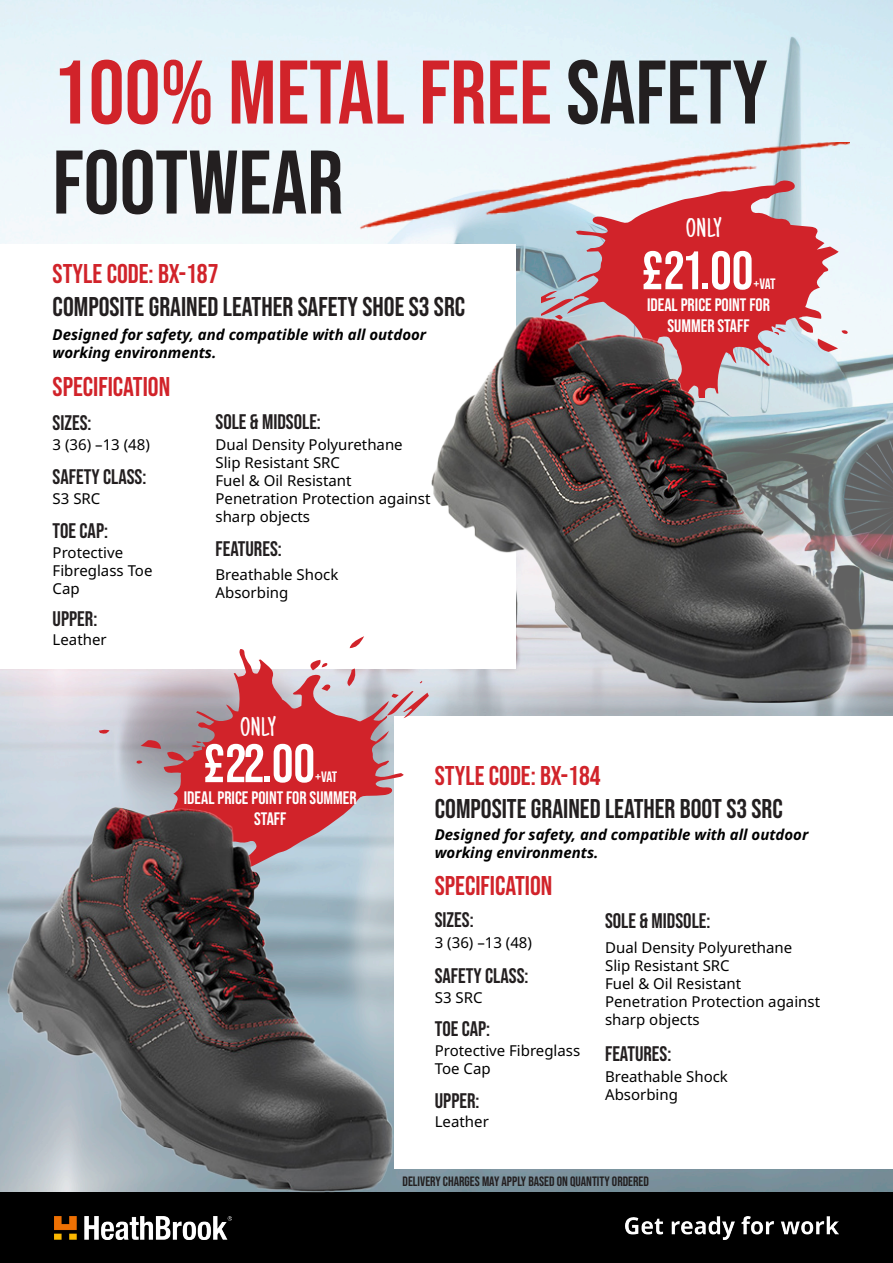
<style>
.page{position:relative;width:893px;height:1263px;background:#fff}
.page>*{position:absolute;margin:0;border:0;box-sizing:border-box;transform-origin:0 0}
.t1{font:90px/90px "Bebas Neue";color:#231f20}
.t2{font:54px "Bebas Neue";letter-spacing:-.03em;color:#fff}
.t3{font:27px "Bebas Neue";color:#231f20}
.t4{font:27px "Bebas Neue";color:#d1232a}
.t5{font:27px "Just Another Hand";color:#fff}
.t6{font:21px "Bebas Neue";color:#231f20}
.t7{font:18px/21.6px "Bebas Neue";color:#fff;text-align:center}
.t8{font:15px/18px "Noto Sans";color:#000}
.t9{font:italic 700 15px/18px "Noto Sans";color:#000}
.t10{font:15px "Bebas Neue";letter-spacing:-.035em;color:#fff}
.t11{font:13.5px "Bebas Neue";color:#231f20}
.s1{color:#d1232a}
</style>
<div class="page">
<img style="left:0;top:0;width:893px;height:1193px">
<div style="left:394px;top:716px;width:499px;height:453px;background:#fff"></div>
<div style="left:0;top:244px;width:516px;height:425px;background:#fff"></div>
<div style="left:0;top:1193px;width:893px;height:70px;background:#000"></div>
<img style="left:54px;top:1216px;width:178px;height:23px">
<img style="left:626px;top:1216px;width:213px;height:23px">
<svg style="left:541px;top:180px;width:319px;height:96px;background:#cd5c64"></svg>
<img style="left:359px;top:143px;width:491px;height:86px">
<svg style="left:91px;top:649px;width:387px;height:94px"></svg>
<img style="left:348px;top:276px;width:529px;height:434px">
<img style="left:0;top:743px;width:417px;height:450px">
<p class="t1" style="left:53px;top:46px;width:717px"><span class="s1">100% METAL FREE</span> SAFETY<br>FOOTWEAR</p>
<p class="t4" style="left:53px;top:258px;width:167px">STYLE CODE: BX-187</p>
<p class="t3" style="left:53px;top:291px;width:414px">COMPOSITE GRAINED LEATHER SAFETY SHOE S3 SRC</p>
<p class="t9" style="left:53px;top:325px;width:375px">Designed for safety, and compatible with all outdoor working environments.</p>
<p class="t4" style="left:53px;top:371px;width:119px">SPECIFICATION</p>
<p class="t6" style="left:53px;top:411px;width:40px">SIZES:</p>
<p class="t8" style="left:53px;top:436px;width:99px">3 (36) –13 (48)</p>
<p class="t6" style="left:53px;top:464px;width:95px">SAFETY CLASS:</p>
<p class="t8" style="left:53px;top:490px;width:49px">S3 SRC</p>
<p class="t6" style="left:53px;top:519px;width:57px">TOE CAP:</p>
<p class="t8" style="left:53px;top:544px;width:101px">Protective<br>Fibreglass Toe<br>Cap</p>
<p class="t6" style="left:216px;top:410px;width:107px">SOLE &amp; MIDSOLE:</p>
<p class="t8" style="left:216px;top:436px;width:189px">Dual Density Polyurethane</p>
<p class="t8" style="left:216px;top:454px;width:126px">Slip Resistant SRC</p>
<p class="t8" style="left:216px;top:472px;width:138px">Fuel &amp; Oil Resistant</p>
<p class="t8" style="left:216px;top:490px;width:216px">Penetration Protection against sharp objects</p>
<p class="t6" style="left:216px;top:537px;width:68px">FEATURES:</p>
<p class="t8" style="left:216px;top:566px;width:124px">Breathable Shock<br>Absorbing</p>
<p class="t6" style="left:53px;top:607px;width:46px">UPPER:</p>
<p class="t8" style="left:53px;top:631px;width:56px">Leather</p>
<p class="t5" style="left:240px;top:711px;width:37px">ONLY</p>
<p class="t5" style="left:686px;top:212px;width:37px">ONLY</p>
<p class="t2" style="left:642px;top:240px;width:113px">£21.00</p>
<p class="t10" style="left:753px;top:276px;width:24px">+VAT</p>
<p class="t7" style="left:647px;top:294px;width:124px">IDEAL PRICE POINT FOR</p>
<p class="t7" style="left:668px;top:315px;width:83px">SUMMER STAFF</p>
<p class="t2" style="left:203px;top:733px;width:113px">£22.00</p>
<p class="t10" style="left:315px;top:768px;width:24px">+VAT</p>
<p class="t7" style="left:184px;top:786px;width:174px">IDEAL PRICE POINT FOR SUMMER<br>STAFF</p>
<p class="t4" style="left:435px;top:760px;width:167px">STYLE CODE: BX-184</p>
<p class="t3" style="left:435px;top:793px;width:349px">COMPOSITE GRAINED LEATHER BOOT S3 SRC</p>
<p class="t9" style="left:435px;top:826px;width:375px">Designed for safety, and compatible with all outdoor working environments.</p>
<p class="t4" style="left:435px;top:870px;width:119px">SPECIFICATION</p>
<p class="t6" style="left:435px;top:908px;width:40px">SIZES:</p>
<p class="t8" style="left:435px;top:934px;width:99px">3 (36) –13 (48)</p>
<p class="t6" style="left:435px;top:964px;width:95px">SAFETY CLASS:</p>
<p class="t8" style="left:435px;top:989px;width:49px">S3 SRC</p>
<p class="t6" style="left:435px;top:1017px;width:57px">TOE CAP:</p>
<p class="t8" style="left:435px;top:1042px;width:147px">Protective Fibreglass<br>Toe Cap</p>
<p class="t6" style="left:605px;top:909px;width:107px">SOLE &amp; MIDSOLE:</p>
<p class="t8" style="left:605px;top:938px;width:189px">Dual Density Polyurethane</p>
<p class="t8" style="left:605px;top:956px;width:126px">Slip Resistant SRC</p>
<p class="t8" style="left:605px;top:974px;width:138px">Fuel &amp; Oil Resistant</p>
<p class="t8" style="left:605px;top:992px;width:216px">Penetration Protection against sharp objects</p>
<p class="t6" style="left:605px;top:1041px;width:68px">FEATURES:</p>
<p class="t8" style="left:605px;top:1067px;width:124px">Breathable Shock<br>Absorbing</p>
<p class="t6" style="left:435px;top:1089px;width:46px">UPPER:</p>
<p class="t8" style="left:435px;top:1113px;width:56px">Leather</p>
<p class="t11" style="left:403px;top:1173px;width:248px">DELIVERY CHARGES MAY APPLY BASED ON QUANTITY ORDERED</p>
</div>
